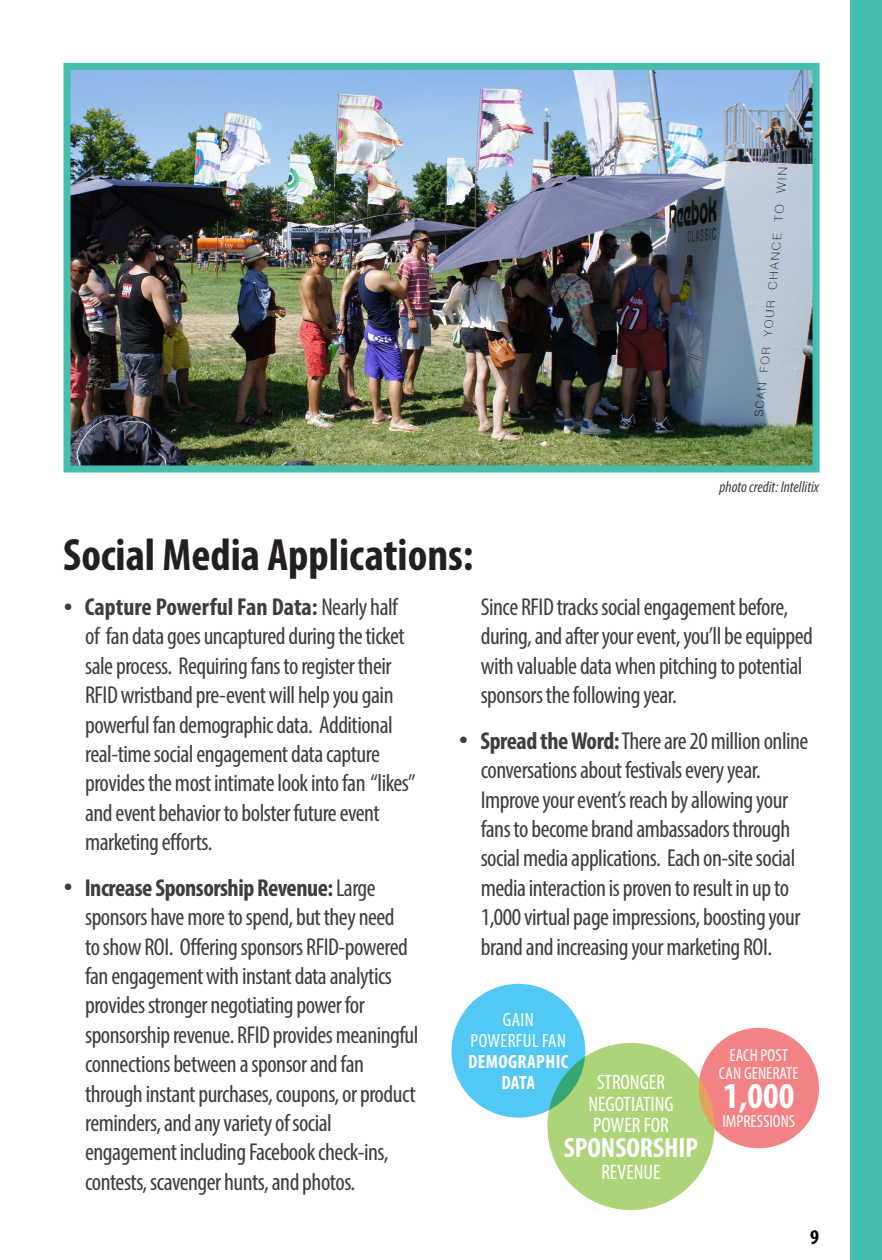
<style>
.page{position:relative;width:882px;height:1260px;background:#fff}
.page>*{position:absolute;margin:0;border:0;box-sizing:border-box;transform-origin:0 0}
.t1{font:700 condensed 45.5px "Myriad Pro";color:#231f20}
.t2{font:700 condensed 36.75px "Myriad Pro";color:#fff}
.t3{font:700 condensed 28px "Myriad Pro";color:#fff}
.t4{font:condensed 24.5px/29.4px "Myriad Pro";letter-spacing:-.02em;color:#3e3e3f}
.t5{font:condensed 21px "Myriad Pro";color:#fff}
.t6{font:700 condensed 21px "Myriad Pro";color:#040503}
.t7{font:condensed 19.25px "Myriad Pro";letter-spacing:.02em;color:#fff}
.t8{font:700 condensed 19.25px "Myriad Pro";letter-spacing:.02em;color:#fff}
.t9{font:condensed 17.5px "Myriad Pro";color:#fff}
.t10{font:italic condensed 15.75px "Myriad Pro";color:#3e3e3f}
.s1{font-family:"Lato";font-stretch:normal;font-size:17.5px}
.s2{font-weight:700}
</style>
<div class="page">
<div style="left:850px;top:0;width:32px;height:1260px;background:#45bfad"></div>
<img style="left:72px;top:71px;width:740px;height:393px">
<div style="left:64px;top:63px;width:756px;height:409px;border:7px solid #45bfad"></div>
<div style="left:699px;top:1028px;width:120px;height:120px;background:#f38284;border-radius:50%"></div>
<div style="left:547px;top:1043px;width:168px;height:167px;background:#aed47a;border-radius:50%"></div>
<div style="left:451px;top:984px;width:134px;height:134px;background:#52c8f4;border-radius:50%"></div>
<p class="t1" style="left:63px;top:526px;width:412px">Social Media Applications:</p>
<p class="t10" style="left:719px;top:477px;width:101px">photo credit: Intellitix</p>
<p class="t4" style="left:85px;top:592px;width:332px;text-indent:-22px"><span class="s1">•</span> <span class="s2">Capture Powerful Fan Data:</span> Nearly half of fan data goes uncaptured during the ticket sale process. Requiring fans to register their RFID wristband pre-event will help you gain powerful fan demographic data. Additional real-time social engagement data capture provides the most intimate look into fan “likes” and event behavior to bolster future event marketing efforts.</p>
<p class="t4" style="left:85px;top:873px;width:335px;text-indent:-22px"><span class="s1">•</span> <span class="s2">Increase Sponsorship Revenue:</span> Large sponsors have more to spend, but they need<br>to show ROI. Offering sponsors RFID-powered fan engagement with instant data analytics provides stronger negotiating power for sponsorship revenue. RFID provides meaningful connections between a sponsor and fan through instant purchases, coupons, or product reminders, and any variety of social engagement including Facebook check-ins, contests, scavenger hunts, and photos.</p>
<p class="t4" style="left:481px;top:592px;width:334px">Since RFID tracks social engagement before, during, and after your event, you’ll be equipped with valuable data when pitching to potential sponsors the following year.</p>
<p class="t4" style="left:481px;top:726px;width:329px;text-indent:-22px"><span class="s1">•</span> <span class="s2">Spread the Word:</span> There are 20 million online conversations about festivals every year.<br>Improve your event’s reach by allowing your fans to become brand ambassadors through social media applications. Each on-site social media interaction is proven to result in up to 1,000 virtual page impressions, boosting your brand and increasing your marketing ROI.</p>
<p class="t7" style="left:503px;top:1008px;width:32px">GAIN</p>
<p class="t7" style="left:471px;top:1029px;width:97px">POWERFUL FAN</p>
<p class="t8" style="left:468px;top:1050px;width:102px">DEMOGRAPHIC</p>
<p class="t8" style="left:501px;top:1071px;width:35px">DATA</p>
<p class="t5" style="left:597px;top:1070px;width:69px">STRONGER</p>
<p class="t5" style="left:588px;top:1091px;width:87px">NEGOTIATING</p>
<p class="t5" style="left:593px;top:1112px;width:77px">POWER FOR</p>
<p class="t5" style="left:601px;top:1160px;width:61px">REVENUE</p>
<p class="t3" style="left:564px;top:1130px;width:136px">SPONSORSHIP</p>
<p class="t9" style="left:730px;top:1045px;width:60px">EACH POST</p>
<p class="t9" style="left:719px;top:1062px;width:81px">CAN GENERATE</p>
<p class="t2" style="left:723px;top:1073px;width:73px">1,000</p>
<p class="t9" style="left:722px;top:1111px;width:74px">IMPRESSIONS</p>
<p class="t6" style="left:810px;top:1224px;width:10px">9</p>
</div>
